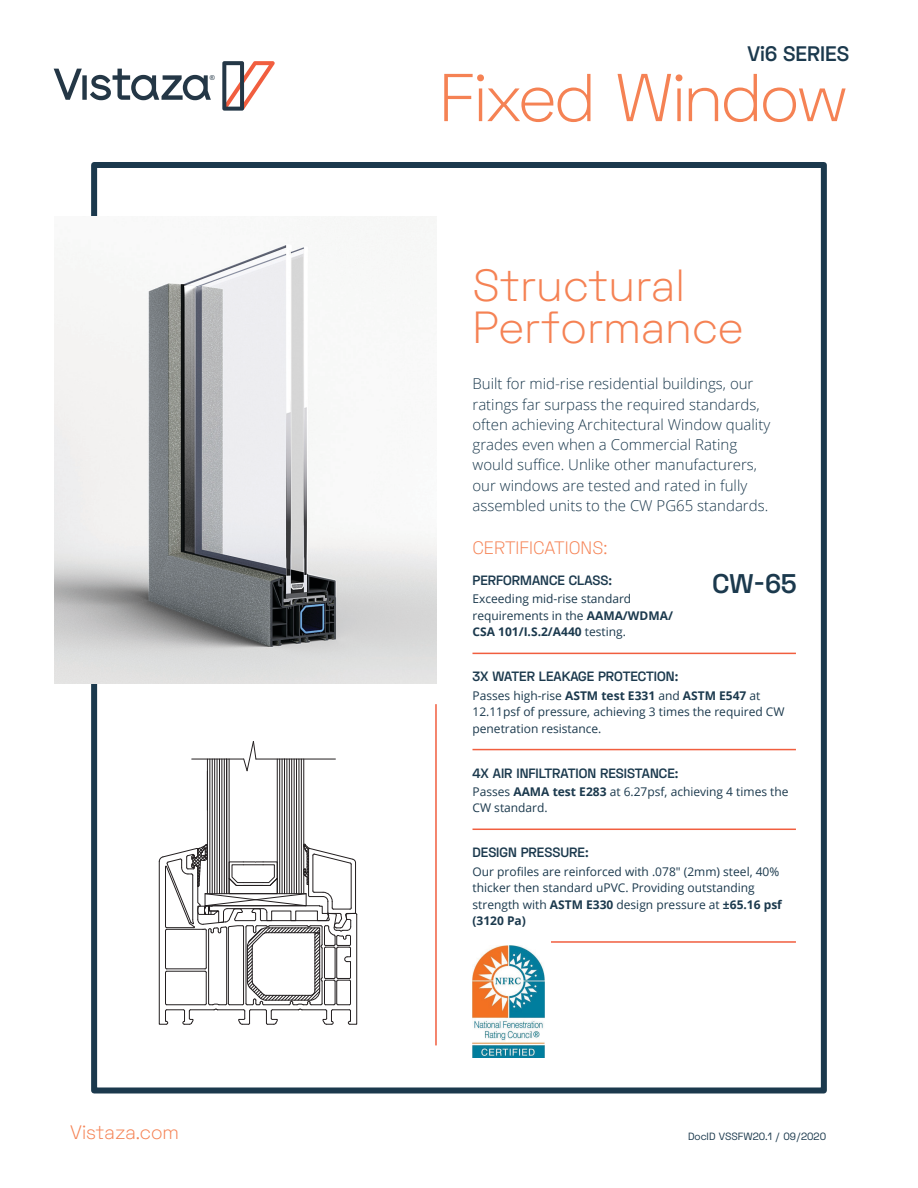
<style>
.page{position:relative;width:918px;height:1188px;background:#fff}
.page>*{position:absolute;margin:0;border:0;box-sizing:border-box;transform-origin:0 0}
.t1{font:300 67.5px "Space Grotesk";letter-spacing:-.04em;color:#f58254}
.Address{font:300 45px/42px "Space Grotesk";color:#f58254}
.Data_Title{font:600 27px "Space Grotesk";color:#1b394d}
.Data_Title-2{font:600 21px "Space Grotesk";color:#1b394d}
.Subtitle{font:300 19.5px "Space Grotesk";color:#f58254}
.Headings{font:300 18px "Space Grotesk";color:#f58254}
.Parg_Text{font:300 15px/20.2px "Open Sans";color:#1b394d}
.Data_Title-3{font:600 13.5px "Space Grotesk";color:#1b394d}
.Data_info_body{font:12px/16.5px "Open Sans";color:#1b394d}
.Subtitle-2{font:10.5px "Space Grotesk";color:#1b394d}
.t2{font:6.75px "Arial";color:#243746}
.s1{font-weight:700}
</style>
<div class="page">
<svg style="left:54px;top:69px;width:157px;height:31px"></svg>
<svg style="left:222px;top:61px;width:53px;height:50px"></svg>
<div style="left:91px;top:162px;width:736px;height:932px;border:6px solid #1b394d"></div>
<hr style="left:472px;top:653px;width:324px;height:1px;background:#f15e3f">
<hr style="left:472px;top:749px;width:324px;height:1px;background:#f15e3f">
<hr style="left:472px;top:829px;width:324px;height:1px;background:#f15e3f">
<hr style="left:472px;top:941px;width:324px;height:2px;background:#f15e3f">
<img style="left:54px;top:216px;width:383px;height:468px">
<hr style="left:256px;top:759px;width:79px;height:1px;background:#231f20">
<hr style="left:192px;top:759px;width:52px;height:1px;background:#231f20">
<svg style="left:243px;top:741px;width:13px;height:30px"></svg>
<hr style="left:304px;top:759px;width:1px;height:135px;background:#231f20">
<hr style="left:301px;top:759px;width:1px;height:135px;background:#231f20">
<hr style="left:299px;top:759px;width:1px;height:135px;background:#231f20">
<hr style="left:296px;top:759px;width:1px;height:135px;background:#231f20">
<hr style="left:294px;top:759px;width:1px;height:135px;background:#231f20">
<hr style="left:291px;top:759px;width:1px;height:135px;background:#231f20">
<hr style="left:289px;top:759px;width:1px;height:135px;background:#231f20">
<hr style="left:287px;top:759px;width:1px;height:135px;background:#231f20">
<hr style="left:207px;top:759px;width:1px;height:135px;background:#231f20">
<hr style="left:224px;top:759px;width:1px;height:135px;background:#231f20">
<hr style="left:222px;top:759px;width:1px;height:135px;background:#231f20">
<hr style="left:219px;top:759px;width:1px;height:135px;background:#231f20">
<hr style="left:217px;top:759px;width:1px;height:135px;background:#231f20">
<hr style="left:214px;top:759px;width:1px;height:135px;background:#231f20">
<hr style="left:212px;top:759px;width:1px;height:135px;background:#231f20">
<hr style="left:210px;top:759px;width:1px;height:135px;background:#231f20">
<hr style="left:284px;top:759px;width:1px;height:135px;background:#231f20">
<hr style="left:282px;top:759px;width:1px;height:135px;background:#231f20">
<hr style="left:279px;top:759px;width:1px;height:135px;background:#231f20">
<hr style="left:277px;top:759px;width:1px;height:135px;background:#231f20">
<hr style="left:226px;top:759px;width:1px;height:135px;background:#231f20">
<hr style="left:229px;top:759px;width:1px;height:135px;background:#231f20">
<svg style="left:159px;top:843px;width:198px;height:182px"></svg>
<hr style="left:435px;top:704px;width:2px;height:341px;background:#f15e3f">
<div style="left:446px;top:933px;width:105px;height:133px;background:#fff"></div>
<img style="left:473px;top:946px;width:72px;height:112px">
<p class="t2" style="left:210px;top:73px;width:7px">®</p>
<p class="Data_Title-2" style="left:747px;top:40px;width:103px">Vi6 SERIES</p>
<p class="t1" style="left:439px;top:54px;width:412px">Fixed Window</p>
<p class="Address" style="left:472px;top:264px;width:272px">Structural<br>Performance</p>
<p class="Parg_Text" style="left:472px;top:374px;width:299px">Built for mid-rise residential buildings, our ratings far surpass the required standards, often achieving Architectural Window quality grades even when a Commercial Rating would suffice. Unlike other manufacturers, our windows are tested and rated in fully assembled units to the CW PG65 standards.</p>
<p class="Headings" style="left:472px;top:536px;width:136px">CERTIFICATIONS:</p>
<p class="Data_Title-3" style="left:472px;top:572px;width:141px">PERFORMANCE CLASS:</p>
<p class="Data_info_body" style="left:472px;top:591px;width:202px">Exceeding mid-rise standard requirements in the <span class="s1">AAMA/WDMA/<br>CSA 101/I.S.2/A440</span> testing.</p>
<p class="Data_Title-3" style="left:472px;top:668px;width:207px">3X WATER LEAKAGE PROTECTION:</p>
<p class="Data_info_body" style="left:472px;top:687px;width:314px">Passes high-rise <span class="s1">ASTM test E331</span> and <span class="s1">ASTM E547</span> at<br>12.11psf of pressure, achieving 3 times the required CW penetration resistance.</p>
<p class="Data_Title-3" style="left:472px;top:764px;width:207px">4X AIR INFILTRATION RESISTANCE:</p>
<p class="Data_info_body" style="left:472px;top:783px;width:318px">Passes <span class="s1">AAMA test E283</span> at 6.27psf, achieving 4 times the<br>CW standard.</p>
<p class="Data_Title-3" style="left:472px;top:844px;width:118px">DESIGN PRESSURE:</p>
<p class="Data_info_body" style="left:472px;top:863px;width:311px">Our profiles are reinforced with .078" (2mm) steel, 40% thicker then standard uPVC. Providing outstanding strength with <span class="s1">ASTM E330</span> design pressure at <span class="s1">±65.16 psf (3120 Pa)</span></p>
<p class="Data_Title" style="left:713px;top:566px;width:85px">CW-65</p>
<p class="Subtitle" style="left:70px;top:1119px;width:110px">Vistaza.com</p>
<p class="Subtitle-2" style="left:688px;top:1129px;width:140px">DocID VSSFW20.1 / 09/2020</p>
</div>
